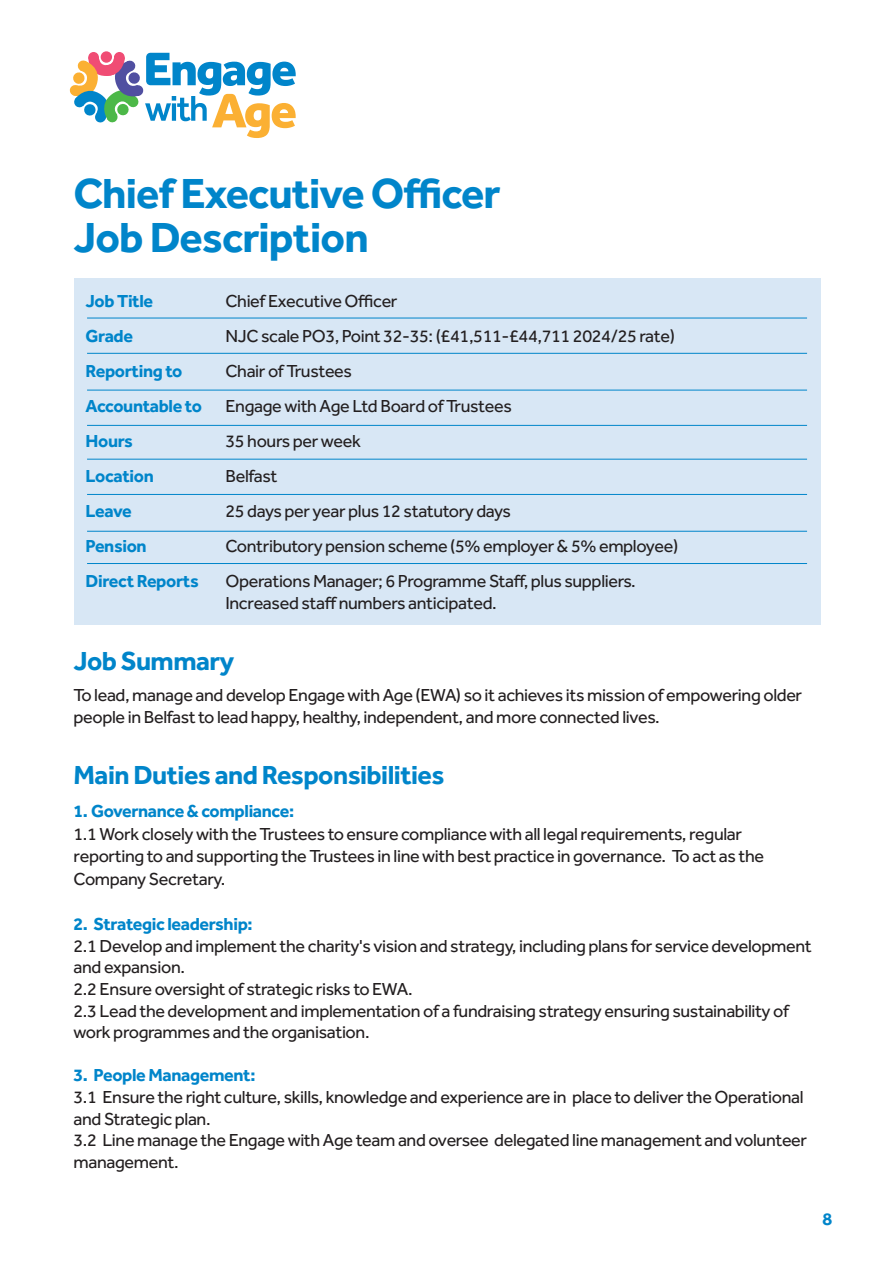
<style>
.page{position:relative;width:893px;height:1263px;background:#fff}
.page>*{position:absolute;margin:0;border:0;box-sizing:border-box;transform-origin:0 0}
.t1{font:700 43.5px "Effra";letter-spacing:-.02em;color:#0085ca}
.t2{font:700 27px "Effra";letter-spacing:-.02em;color:#0085ca}
.t3{font:18px/21.6px "Effra";letter-spacing:-.02em;color:#231f20}
.t4{font:700 18px "Effra";letter-spacing:-.02em;color:#0085ca}
</style>
<div class="page">
<div style="left:75px;top:278px;width:746px;height:347px;background:#d8e7f5"></div>
<svg style="left:101px;top:51px;width:11px;height:12px"></svg>
<svg style="left:70px;top:53px;width:226px;height:85px"></svg>
<hr style="left:87px;top:318px;width:720px;height:1px;background:#0085ca">
<hr style="left:87px;top:353px;width:720px;height:1px;background:#0085ca">
<hr style="left:87px;top:390px;width:720px;height:1px;background:#0085ca">
<hr style="left:87px;top:425px;width:720px;height:1px;background:#0085ca">
<hr style="left:87px;top:459px;width:720px;height:1px;background:#0085ca">
<hr style="left:87px;top:494px;width:720px;height:1px;background:#0085ca">
<hr style="left:87px;top:531px;width:720px;height:1px;background:#0085ca">
<hr style="left:87px;top:563px;width:720px;height:1px;background:#0085ca">
<p class="t1" style="left:74px;top:166px;width:429px">Chief Executive Officer</p>
<p class="t1" style="left:74px;top:211px;width:297px">Job Description</p>
<p class="t4" style="left:86px;top:289px;width:69px">Job Title</p>
<p class="t3" style="left:225px;top:289px;width:174px">Chief Executive Officer</p>
<p class="t4" style="left:86px;top:325px;width:49px">Grade</p>
<p class="t3" style="left:225px;top:325px;width:451px">NJC scale PO3, Point 32-35: (£41,511-£44,711 2024/25 rate)</p>
<p class="t4" style="left:86px;top:360px;width:98px">Reporting to</p>
<p class="t3" style="left:225px;top:360px;width:128px">Chair of Trustees</p>
<p class="t4" style="left:86px;top:395px;width:118px">Accountable to</p>
<p class="t3" style="left:225px;top:395px;width:288px">Engage with Age Ltd Board of Trustees</p>
<p class="t4" style="left:86px;top:430px;width:49px">Hours</p>
<p class="t3" style="left:225px;top:430px;width:137px">35 hours per week</p>
<p class="t4" style="left:86px;top:465px;width:70px">Location</p>
<p class="t3" style="left:225px;top:465px;width:53px">Belfast</p>
<p class="t4" style="left:86px;top:500px;width:48px">Leave</p>
<p class="t3" style="left:225px;top:500px;width:287px">25 days per year plus 12 statutory days</p>
<p class="t4" style="left:86px;top:535px;width:63px">Pension</p>
<p class="t3" style="left:225px;top:535px;width:454px">Contributory pension scheme (5% employer &amp; 5% employee)</p>
<p class="t4" style="left:86px;top:570px;width:115px">Direct Reports</p>
<p class="t3" style="left:225px;top:570px;width:412px">Operations Manager; 6 Programme Staff, plus suppliers.<br>Increased staff numbers anticipated.</p>
<p class="t2" style="left:74px;top:645px;width:162px">Job Summary</p>
<p class="t3" style="left:74px;top:684px;width:730px">To lead, manage and develop Engage with Age (EWA) so it achieves its mission of empowering older people in Belfast to lead happy, healthy, independent, and more connected lives.</p>
<p class="t2" style="left:74px;top:758px;width:372px">Main Duties and Responsibilities</p>
<p class="t4" style="left:74px;top:800px;width:222px">1. Governance &amp; compliance:</p>
<p class="t3" style="left:74px;top:823px;width:692px">1.1 Work closely with the Trustees to ensure compliance with all legal requirements, regular reporting to and supporting the Trustees in line with best practice in governance. To act as the</p>
<p class="t3" style="left:74px;top:868px;width:153px">Company Secretary.</p>
<p class="t4" style="left:74px;top:913px;width:181px">2. Strategic leadership:</p>
<p class="t3" style="left:74px;top:934px;width:740px">2.1 Develop and implement the charity's vision and strategy, including plans for service development and expansion.</p>
<p class="t3" style="left:74px;top:978px;width:341px">2.2 Ensure oversight of strategic risks to EWA.</p>
<p class="t3" style="left:74px;top:999px;width:717px">2.3 Lead the development and implementation of a fundraising strategy ensuring sustainability of work programmes and the organisation.</p>
<p class="t4" style="left:74px;top:1064px;width:183px">3. People Management:</p>
<p class="t3" style="left:74px;top:1086px;width:731px">3.1 Ensure the right culture, skills, knowledge and experience are in place to deliver the Operational and Strategic plan.</p>
<p class="t3" style="left:74px;top:1129px;width:735px">3.2 Line manage the Engage with Age team and oversee delegated line management and volunteer management.</p>
<p class="t4" style="left:823px;top:1207px;width:11px">8</p>
</div>
